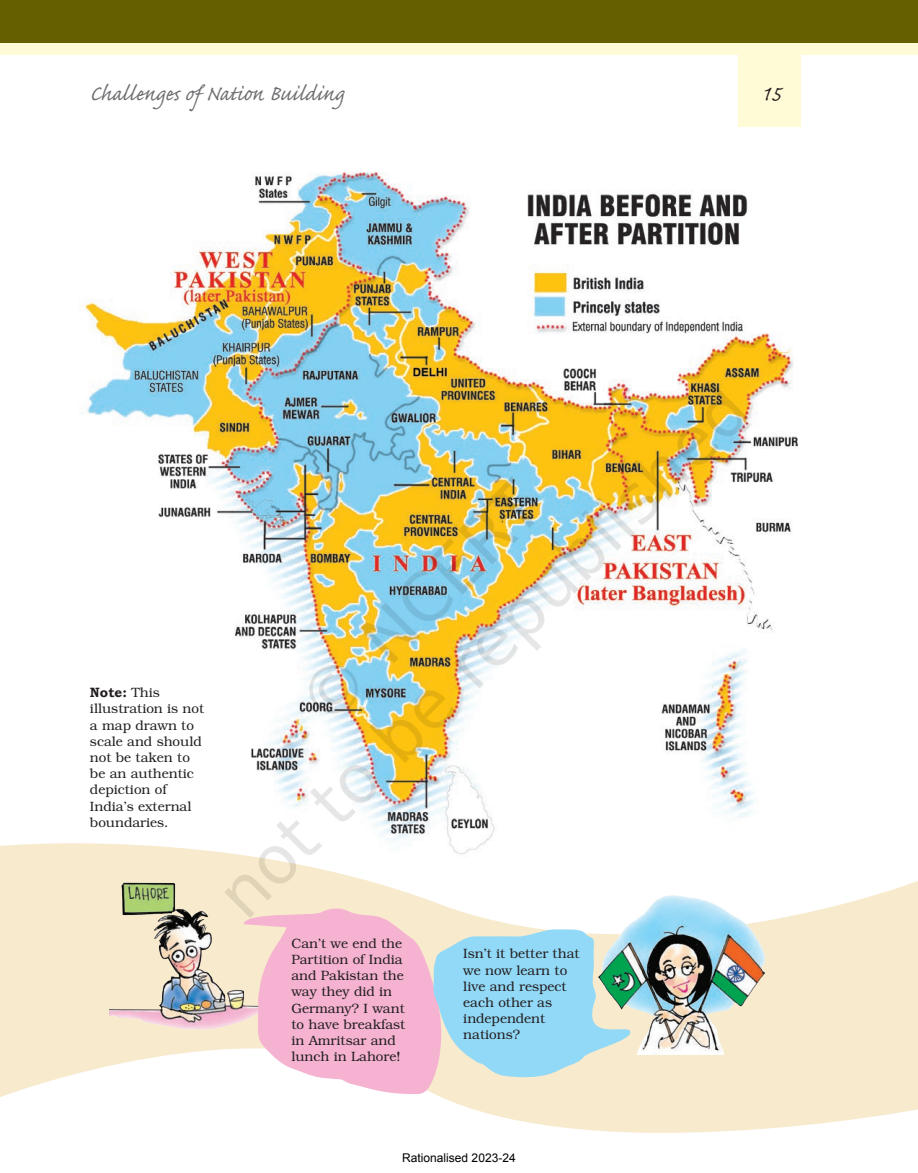
<style>
.page{position:relative;width:918px;height:1173px;background:#fff}
.page>*{position:absolute;margin:0;border:0;box-sizing:border-box;transform-origin:0 0}
.t1{font:27px "Caflisch Script Pro";color:#6c6d70}
.t2{font:27px "Caflisch Script Pro";color:#231f20}
.t3{font:300 13.5px/16.2px "Bookman";color:#231f20}
.t4{font:700 13.5px "Bookman Old Style";color:#231f20}
.t5{font:12px "Arial";color:#000}
.s1{font-family:"Bookman";font-weight:300}
</style>
<div class="page">
<div style="left:0;top:31px;width:918px;height:24px;background:#fffbd6"></div>
<div style="left:0;top:0;width:918px;height:43px;background:#655f00"></div>
<svg style="left:0;top:843px;width:918px;height:274px;background:#f9edd3"></svg>
<img style="left:44px;top:55px;width:829px;height:1078px">
<img style="left:132px;top:315px;width:633px;height:633px">
<h1 class="t1" style="left:90px;top:80px;width:256px">Challenges of Nation Building</h1>
<h1 class="t2" style="left:761px;top:80px;width:22px">15</h1>
<p class="t4" style="left:90px;top:683px;width:71px">Note: <span class="s1">This</span></p>
<p class="t3" style="left:90px;top:701px;width:116px">illustration is not a map drawn to scale and should not be taken to be an authentic depiction of<br>India’s external boundaries.</p>
<p class="t3" style="left:291px;top:935px;width:115px">Can’t we end the partition of India and Pakistan the way they did in<br>Germany? I want to have breakfast in Amritsar and lunch in Lahore!</p>
<p class="t3" style="left:463px;top:945px;width:118px">Isn’t it better that we now learn to live and respect each other as independent nations?</p>
<p class="t5" style="left:402px;top:1150px;width:115px">Rationalised 2023-24</p>
</div>
